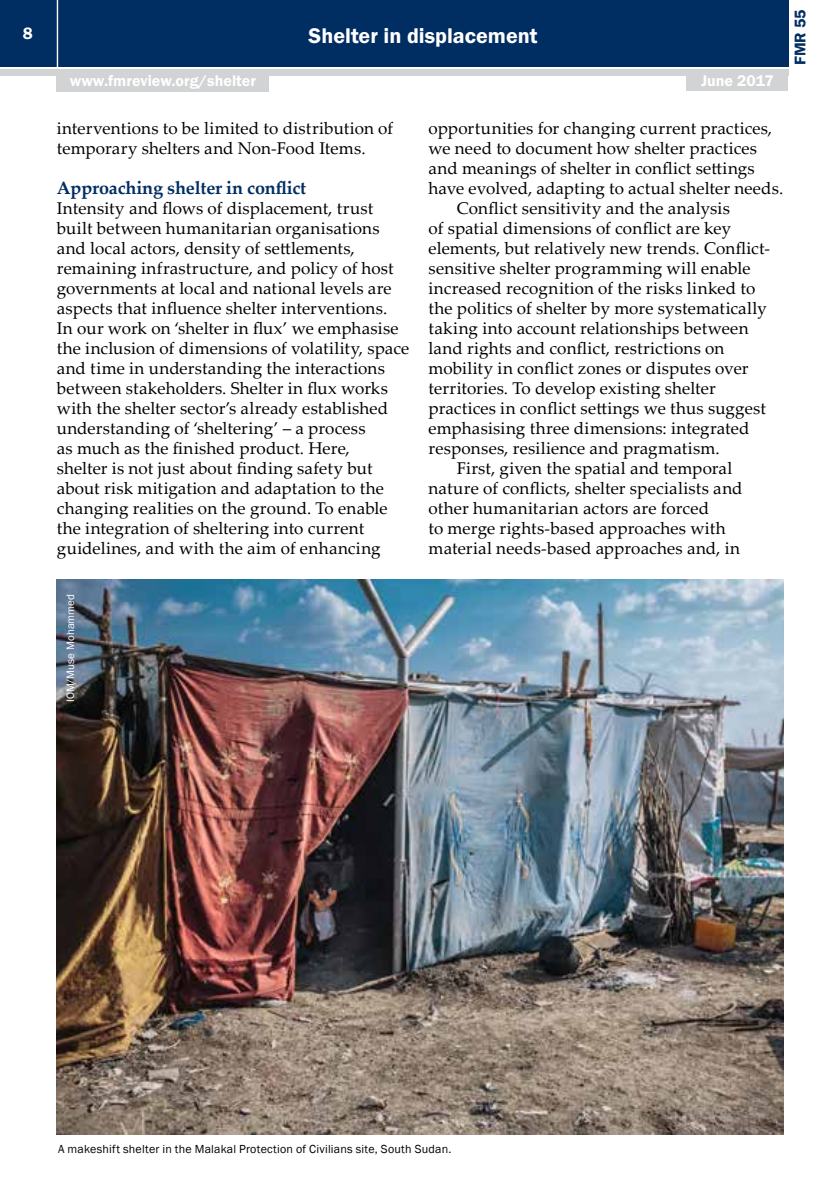
<style>
.page{position:relative;width:840px;height:1191px;background:#fff}
.page>*{position:absolute;margin:0;border:0;box-sizing:border-box;transform-origin:0 0}
.t1{font:600 22px "Franklin Gothic";color:#fff}
.t2{font:700 18px "Palatino Linotype";letter-spacing:-.01em;color:#002d62}
.t3{font:17px/20px "Palatino Linotype Roman 2";letter-spacing:.01em;color:#000}
.t4{font:17px/20px "Palatino Linotype";letter-spacing:.005em;color:#000}
.t5{font:600 17px "Franklin Gothic";color:#fff}
.t6{font:600 16px "Franklin Gothic";color:#fff}
.t7{font:600 16px "Franklin Gothic";color:#002d62}
.t8{font:12px "Franklin Gothic";letter-spacing:.02em;color:#000}
.t9{font:11px "Franklin Gothic";color:#fff}
</style>
<div class="page">
<div style="left:0;top:0;width:787px;height:66px;background:#002d62"></div>
<div style="left:0;top:69px;width:787px;height:6px;background:#d1d3d4"></div>
<hr style="left:57px;top:0;width:1px;height:67px;background:#fff">
<div style="left:686px;top:73px;width:101px;height:18px;background:#d1d3d4"></div>
<div style="left:57px;top:74px;width:212px;height:18px;background:#d1d3d4"></div>
<img style="left:57px;top:579px;width:725px;height:555px">
<p class="t5" style="left:23px;top:23px;width:11px">8</p>
<p class="t1" style="left:308px;top:22px;width:230px">Shelter in displacement</p>
<p class="t6" style="left:70px;top:71px;width:188px">www.fmreview.org/shelter</p>
<p class="t6" style="left:700px;top:71px;width:74px">June 2017</p>
<p class="t7" style="left:789px;top:65px;width:57px;rotate:-90deg">FMR 55</p>
<p class="t3" style="left:57px;top:117px;width:338px">interventions to be limited to distribution of temporary shelters and Non-Food Items.</p>
<p class="t2" style="left:57px;top:175px;width:251px">Approaching shelter in conflict</p>
<p class="t4" style="left:57px;top:197px;width:318px">Intensity and flows of displacement, trust</p>
<p class="t3" style="left:57px;top:217px;width:324px">built between humanitarian organisations</p>
<p class="t4" style="left:57px;top:237px;width:299px">and local actors, density of settlements,</p>
<p class="t3" style="left:57px;top:257px;width:338px">remaining infrastructure, and policy of host governments at local and national levels are</p>
<p class="t4" style="left:57px;top:297px;width:343px">aspects that influence shelter interventions.<br>In our work on ‘shelter in flux’ we emphasise</p>
<p class="t3" style="left:57px;top:337px;width:354px">the inclusion of dimensions of volatility, space and time in understanding the interactions</p>
<p class="t4" style="left:57px;top:377px;width:332px">between stakeholders. Shelter in flux works</p>
<p class="t3" style="left:57px;top:397px;width:333px">with the shelter sector’s already established understanding of ‘sheltering’ – a process</p>
<p class="t4" style="left:57px;top:437px;width:328px">as much as the finished product. Here, shelter is not just about finding safety but about risk mitigation and adaptation to the</p>
<p class="t3" style="left:57px;top:497px;width:332px">changing realities on the ground. To enable the integration of sheltering into current guidelines, and with the aim of enhancing</p>
<p class="t3" style="left:428px;top:117px;width:345px">opportunities for changing current practices, we need to document how shelter practices</p>
<p class="t4" style="left:428px;top:157px;width:327px">and meanings of shelter in conflict settings</p>
<p class="t3" style="left:428px;top:177px;width:356px">have evolved, adapting to actual shelter needs.</p>
<p class="t4" style="left:428px;top:197px;width:343px;text-indent:28px">Conflict sensitivity and the analysis<br>of spatial dimensions of conflict are key elements, but relatively new trends. Conflict-</p>
<p class="t3" style="left:428px;top:257px;width:323px">sensitive shelter programming will enable</p>
<p class="t4" style="left:428px;top:277px;width:328px">increased recognition of the risks linked to</p>
<p class="t3" style="left:428px;top:297px;width:339px">the politics of shelter by more systematically</p>
<p class="t4" style="left:428px;top:317px;width:321px">taking into account relationships between land rights and conflict, restrictions on mobility in conflict zones or disputes over</p>
<p class="t3" style="left:428px;top:377px;width:289px">territories. To develop existing shelter</p>
<p class="t4" style="left:428px;top:397px;width:339px">practices in conflict settings we thus suggest</p>
<p class="t3" style="left:428px;top:417px;width:322px">emphasising three dimensions: integrated responses, resilience and pragmatism.</p>
<p class="t3" style="left:456px;top:457px;width:277px">First, given the spatial and temporal</p>
<p class="t4" style="left:428px;top:477px;width:315px">nature of conflicts, shelter specialists and</p>
<p class="t3" style="left:428px;top:497px;width:313px">other humanitarian actors are forced<br>to merge rights-based approaches with material needs-based approaches and, in</p>
<p class="t9" style="left:64px;top:702px;width:110px;rotate:-90deg">IOM/Muse Mohammed</p>
<p class="t8" style="left:58px;top:1141px;width:394px">A makeshift shelter in the Malakal Protection of Civilians site, South Sudan.</p>
</div>
